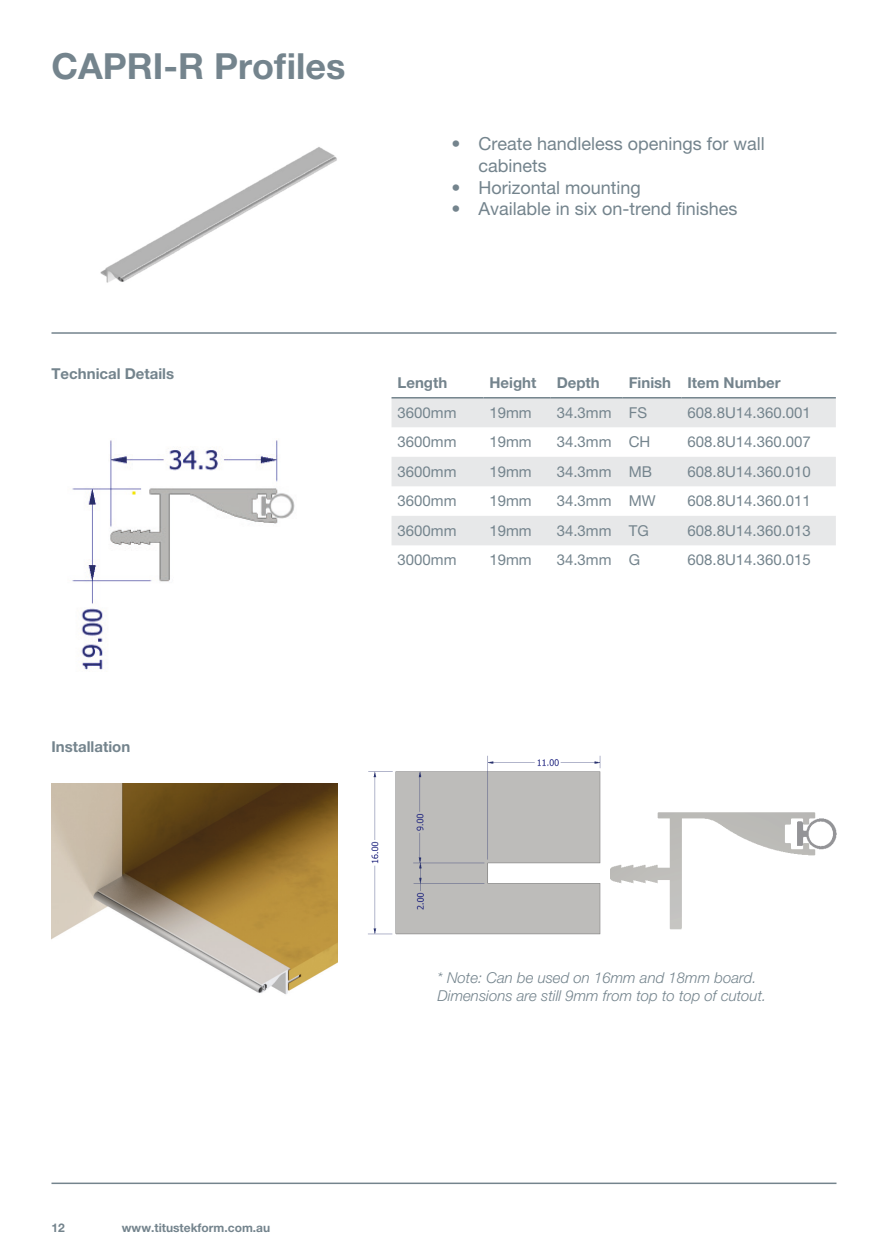
<style>
.page{position:relative;width:888px;height:1258px;background:#fff}
.page>*{position:absolute;margin:0;border:0;box-sizing:border-box;transform-origin:0 0}
.t1{font:700 36px "Helvetica Neue LT Pro";color:#74848d}
.t2{font:18px/21.6px "Helvetica Neue LT Pro";color:#74848d}
.t3{font:15px "Helvetica Neue LT Pro";color:#74848d}
.t4{font:italic 300 15px/18px "Helvetica Neue LT Pro";color:#74848d}
.t5{font:700 15px "Helvetica Neue LT Pro";color:#74848d}
.t6{font:700 12px "Helvetica Neue LT Pro";color:#74848d}
</style>
<div class="page">
<hr style="left:51px;top:1182px;width:785px;height:2px;background:#74848d">
<hr style="left:51px;top:332px;width:785px;height:2px;background:#74848d">
<img style="left:100px;top:147px;width:237px;height:136px">
<div style="left:391px;top:398px;width:445px;height:29px;background:#e7e8e9"></div>
<svg style="left:391px;top:457px;width:445px;height:88px"></svg>
<hr style="left:391px;top:397px;width:92px;height:1px;background:#74848d">
<hr style="left:483px;top:397px;width:68px;height:1px;background:#74848d">
<hr style="left:551px;top:397px;width:72px;height:1px;background:#74848d">
<hr style="left:623px;top:397px;width:58px;height:1px;background:#74848d">
<hr style="left:681px;top:397px;width:155px;height:1px;background:#74848d">
<img style="left:72px;top:440px;width:223px;height:230px">
<img style="left:51px;top:784px;width:286px;height:211px">
<img style="left:610px;top:812px;width:226px;height:118px">
<img style="left:368px;top:755px;width:233px;height:180px">
<p class="t1" style="left:51px;top:44px;width:295px">CAPRI-R Profiles</p>
<p class="t2" style="left:478px;top:133px;width:288px;text-indent:-27px">• Create handleless openings for wall cabinets</p>
<p class="t2" style="left:451px;top:176px;width:191px">• Horizontal mounting</p>
<p class="t2" style="left:451px;top:198px;width:288px">• Available in six on-trend finishes</p>
<p class="t5" style="left:51px;top:364px;width:124px">Technical Details</p>
<p class="t5" style="left:397px;top:374px;width:51px">Length</p>
<p class="t5" style="left:489px;top:374px;width:48px">Height</p>
<p class="t5" style="left:557px;top:374px;width:45px">Depth</p>
<p class="t5" style="left:629px;top:374px;width:44px">Finish</p>
<p class="t5" style="left:687px;top:374px;width:95px">Item Number</p>
<p class="t3" style="left:397px;top:404px;width:60px">3600mm</p>
<p class="t3" style="left:489px;top:404px;width:44px">19mm</p>
<p class="t3" style="left:557px;top:404px;width:56px">34.3mm</p>
<p class="t3" style="left:629px;top:404px;width:20px">FS</p>
<p class="t3" style="left:687px;top:404px;width:125px">608.8U14.360.001</p>
<p class="t3" style="left:397px;top:433px;width:60px">3600mm</p>
<p class="t3" style="left:489px;top:433px;width:44px">19mm</p>
<p class="t3" style="left:557px;top:433px;width:56px">34.3mm</p>
<p class="t3" style="left:629px;top:433px;width:23px">CH</p>
<p class="t3" style="left:687px;top:433px;width:125px">608.8U14.360.007</p>
<p class="t3" style="left:397px;top:463px;width:60px">3600mm</p>
<p class="t3" style="left:489px;top:463px;width:44px">19mm</p>
<p class="t3" style="left:557px;top:463px;width:56px">34.3mm</p>
<p class="t3" style="left:629px;top:463px;width:25px">MB</p>
<p class="t3" style="left:687px;top:463px;width:125px">608.8U14.360.010</p>
<p class="t3" style="left:397px;top:492px;width:60px">3600mm</p>
<p class="t3" style="left:489px;top:492px;width:44px">19mm</p>
<p class="t3" style="left:557px;top:492px;width:56px">34.3mm</p>
<p class="t3" style="left:629px;top:492px;width:28px">MW</p>
<p class="t3" style="left:687px;top:492px;width:125px">608.8U14.360.011</p>
<p class="t3" style="left:397px;top:522px;width:60px">3600mm</p>
<p class="t3" style="left:489px;top:522px;width:44px">19mm</p>
<p class="t3" style="left:557px;top:522px;width:56px">34.3mm</p>
<p class="t3" style="left:629px;top:522px;width:21px">TG</p>
<p class="t3" style="left:687px;top:522px;width:125px">608.8U14.360.013</p>
<p class="t3" style="left:397px;top:551px;width:60px">3000mm</p>
<p class="t3" style="left:489px;top:551px;width:44px">19mm</p>
<p class="t3" style="left:557px;top:551px;width:56px">34.3mm</p>
<p class="t3" style="left:629px;top:551px;width:13px">G</p>
<p class="t3" style="left:687px;top:551px;width:125px">608.8U14.360.015</p>
<p class="t5" style="left:51px;top:737px;width:80px">Installation</p>
<p class="t6" style="left:51px;top:1220px;width:15px">12</p>
<p class="t6" style="left:122px;top:1220px;width:150px">www.titustekform.com.au</p>
<p class="t4" style="left:438px;top:968px;width:330px">* Note: Can be used on 16mm and 18mm board.<br>Dimensions are still 9mm from top to top of cutout.</p>
</div>
